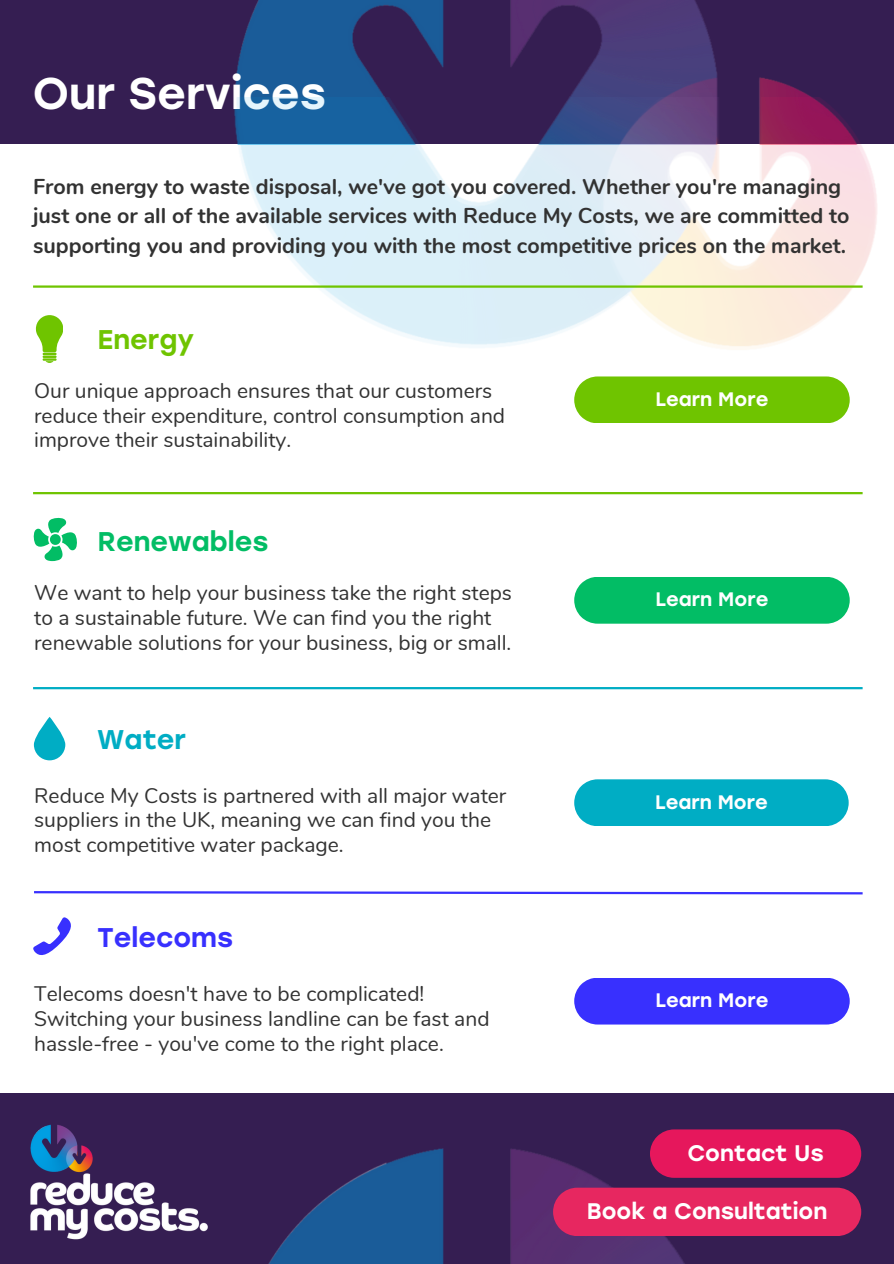
<style>
.page{position:relative;width:894px;height:1264px;background:#fff}
.page>*{position:absolute;margin:0;border:0;box-sizing:border-box;transform-origin:0 0}
.t1{font:500 44.25px "Stolzl";color:#fff}
.t2{font:500 27px "Stolzl";color:#02bd65}
.t3{font:500 27px "Stolzl";color:#3830fe}
.t4{font:500 27px "Stolzl";color:#6fc400}
.t5{font:500 27px "Stolzl";color:#00adc4}
.t6{font:500 22.5px "Stolzl";color:#fff}
.t7{font:700 21.45px/29.2px "Nunito";color:#323232}
.t8{font:21px/24.8px "Nunito";color:#323232}
.t9{font:500 19.5px "Stolzl";color:#fff}
</style>
<div class="page">
<div style="left:0;top:0;width:893px;height:144px;background:#351e52"></div>
<img style="left:234px;top:0;width:586px;height:98px">
<div style="left:0;top:1093px;width:893px;height:170px;background:#351e52"></div>
<img style="left:269px;top:1148px;width:593px;height:115px">
<img style="left:234px;top:98px;width:643px;height:252px">
<hr style="left:43px;top:355px;width:14px;height:3px;background:#6fc400">
<hr style="left:43px;top:358px;width:14px;height:3px;background:#6fc400">
<svg style="left:36px;top:315px;width:27px;height:40px"></svg>
<svg style="left:34px;top:716px;width:31px;height:44px"></svg>
<svg style="left:33px;top:917px;width:38px;height:38px"></svg>
<div style="left:574px;top:376px;width:275px;height:47px;background:#6fc400"></div>
<div style="left:574px;top:779px;width:274px;height:47px;background:#00adc4"></div>
<div style="left:574px;top:978px;width:275px;height:46px;background:#3830fe"></div>
<hr style="left:33px;top:687px;width:829px;height:2px;background:#00adc4">
<svg style="left:34px;top:891px;width:829px;height:4px"></svg>
<hr style="left:33px;top:285px;width:829px;height:3px;background:#6fc400">
<div style="left:574px;top:577px;width:275px;height:46px;background:#02bd65"></div>
<hr style="left:33px;top:492px;width:829px;height:2px;background:#6fc400">
<svg style="left:33px;top:517px;width:44px;height:44px"></svg>
<img style="left:30px;top:1124px;width:178px;height:116px">
<div style="left:553px;top:1187px;width:307px;height:48px;background:#e72760"></div>
<svg style="left:649px;top:1129px;width:212px;height:48px"></svg>
<h1 class="t1" style="left:33px;top:67px;width:294px">Our Services</h1>
<p class="t7" style="left:33px;top:172px;width:817px">From energy to waste disposal, we've got you covered. Whether you're managing just one or all of the available services with Reduce My Costs, we are committed to supporting you and providing you with the most competitive prices on the market.</p>
<p class="t4" style="left:98px;top:323px;width:98px">Energy</p>
<p class="t8" style="left:34px;top:378px;width:472px">Our unique approach ensures that our customers reduce their expenditure, control consumption and improve their sustainability.</p>
<h2 class="t2" style="left:98px;top:525px;width:172px">Renewables</h2>
<h4 class="t8" style="left:34px;top:581px;width:479px">We want to help your business take the right steps to a sustainable future. We can find you the right renewable solutions for your business, big or small.</h4>
<p class="t5" style="left:97px;top:723px;width:90px">Water</p>
<h4 class="t8" style="left:34px;top:783px;width:473px">Reduce My Costs is partnered with all major water suppliers in the UK, meaning we can find you the most competitive water package.</h4>
<h2 class="t3" style="left:98px;top:921px;width:137px">Telecoms</h2>
<p class="t8" style="left:34px;top:981px;width:456px">Telecoms doesn't have to be complicated!<br>Switching your business landline can be fast and hassle-free - you've come to the right place.</p>
<p class="t9" style="left:655px;top:387px;width:114px">Learn More</p>
<h3 class="t9" style="left:655px;top:587px;width:114px">Learn More</h3>
<p class="t9" style="left:654px;top:790px;width:114px">Learn More</p>
<p class="t9" style="left:655px;top:988px;width:114px">Learn More</p>
<p class="t6" style="left:687px;top:1139px;width:138px">Contact Us</p>
<p class="t6" style="left:586px;top:1197px;width:242px">Book a Consultation</p>
</div>
